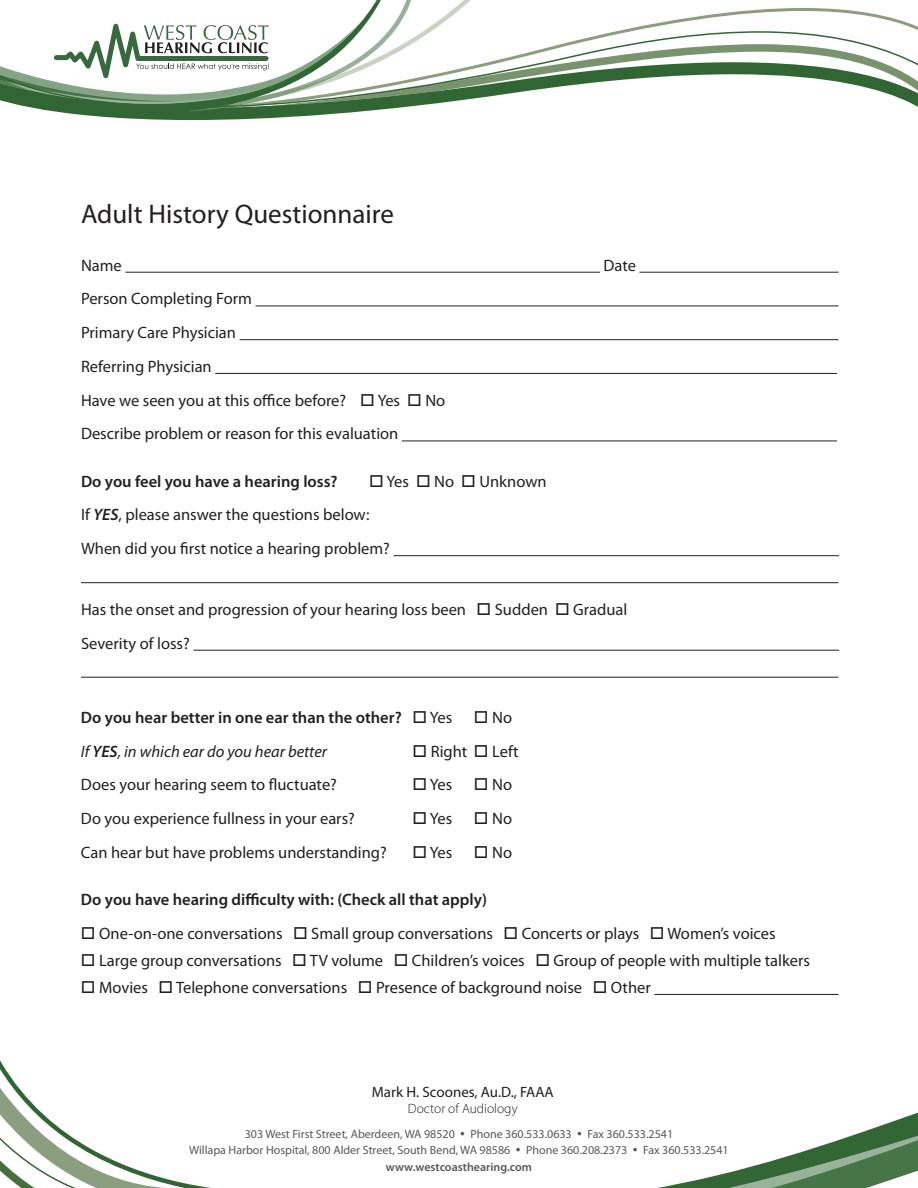
<style>
.page{position:relative;width:918px;height:1188px;background:#fff}
.page>*{position:absolute;margin:0;border:0;box-sizing:border-box;transform-origin:0 0}
.t1{font:27px "Myriad Pro";color:#231f20}
.t2{font:16.5px/33.8px "Myriad Pro";color:#231f20}
.t3{font:600 16.5px "Myriad Pro";color:#231f20}
.t4{font:italic 16.5px "Myriad Pro";color:#231f20}
.t5{font:15px "Myriad Pro";color:#231f20}
.t6{font:300 13.5px "Myriad Pro";color:#231f20}
.t7{font:12px/16.5px "Myriad Pro";color:#57585a;text-align:center}
.s1{font-weight:600;font-style:italic}
.s2{font-weight:400}
.s3{font-weight:600}
</style>
<div class="page">
<svg style="left:657px;top:1112px;width:261px;height:76px"></svg>
<svg style="left:106px;top:117px;width:733px;height:156px"></svg>
<svg style="left:0;top:0;width:918px;height:117px"></svg>
<svg style="left:0;top:1088px;width:190px;height:100px"></svg>
<hr style="left:125px;top:272px;width:475px;height:1px;background:#231f20">
<hr style="left:640px;top:272px;width:199px;height:1px;background:#231f20">
<hr style="left:256px;top:306px;width:582px;height:1px;background:#231f20">
<hr style="left:240px;top:339px;width:599px;height:1px;background:#231f20">
<hr style="left:215px;top:373px;width:622px;height:1px;background:#231f20">
<hr style="left:402px;top:441px;width:435px;height:1px;background:#231f20">
<hr style="left:394px;top:555px;width:445px;height:1px;background:#231f20">
<hr style="left:81px;top:582px;width:757px;height:1px;background:#231f20">
<hr style="left:193px;top:650px;width:646px;height:1px;background:#231f20">
<hr style="left:81px;top:677px;width:757px;height:1px;background:#231f20">
<hr style="left:654px;top:994px;width:184px;height:1px;background:#231f20">
<h1 class="t1" style="left:81px;top:200px;width:314px">Adult History Questionnaire</h1>
<p class="t2" style="left:81px;top:248px;width:42px">Name</p>
<p class="t2" style="left:604px;top:248px;width:34px">Date</p>
<p class="t2" style="left:81px;top:282px;width:366px">Person Completing Form<br>Primary Care Physician<br>Referring Physician<br>Have we seen you at this office before? □ Yes □ No<br>Describe problem or reason for this evaluation</p>
<p class="t3" style="left:81px;top:472px;width:258px">Do you feel you have a hearing loss?</p>
<p class="t2" style="left:81px;top:464px;width:467px;text-indent:288px">□ Yes □ No □ Unknown<br>If <span class="s1">YES</span>, please answer the questions below:<br>When did you first notice a hearing problem?</p>
<p class="t2" style="left:81px;top:593px;width:548px">Has the onset and progression of your hearing loss been □ Sudden □ Gradual<br>Severity of loss?</p>
<p class="t3" style="left:81px;top:708px;width:373px">Do you hear better in one ear than the other? □ <span class="s2">Yes</span></p>
<p class="t2" style="left:474px;top:701px;width:40px">□ No</p>
<p class="t4" style="left:81px;top:742px;width:248px">If <span class="s3">YES</span>, in which ear do you hear better</p>
<p class="t2" style="left:413px;top:734px;width:107px">□ Right □ Left</p>
<p class="t2" style="left:81px;top:768px;width:257px">Does your hearing seem to fluctuate?</p>
<p class="t2" style="left:413px;top:768px;width:41px">□ Yes</p>
<p class="t2" style="left:474px;top:768px;width:40px">□ No</p>
<p class="t2" style="left:81px;top:802px;width:275px">Do you experience fullness in your ears?</p>
<p class="t2" style="left:413px;top:802px;width:41px">□ Yes</p>
<p class="t2" style="left:474px;top:802px;width:40px">□ No</p>
<p class="t2" style="left:81px;top:836px;width:307px">Can hear but have problems understanding?</p>
<p class="t2" style="left:413px;top:836px;width:41px">□ Yes</p>
<p class="t2" style="left:474px;top:836px;width:40px">□ No</p>
<p class="t3" style="left:81px;top:890px;width:408px">Do you have hearing difficulty with: (Check all that apply)</p>
<p class="t2" style="left:81px;top:917px;width:696px">□ One-on-one conversations □ Small group conversations □ Concerts or plays □ Women’s voices</p>
<p class="t2" style="left:81px;top:944px;width:731px">□ Large group conversations □ TV volume □ Children’s voices □ Group of people with multiple talkers</p>
<p class="t2" style="left:81px;top:971px;width:571px">□ Movies □ Telephone conversations □ Presence of background noise □ Other</p>
<p class="t5" style="left:372px;top:1084px;width:183px">Mark H. Scoones, Au.D., FAAA</p>
<p class="t6" style="left:408px;top:1102px;width:111px">Doctor of Audiology</p>
<p class="t7" style="left:189px;top:1126px;width:541px">303 West First Street, Aberdeen, WA 98520 • Phone 360.533.0633 • Fax 360.533.2541<br>Willapa Harbor Hospital, 800 Alder Street, South Bend, WA 98586 • Phone 360.208.2373 • Fax 360.533.2541 <span class="s3">www.westcoasthearing.com</span></p>
</div>
